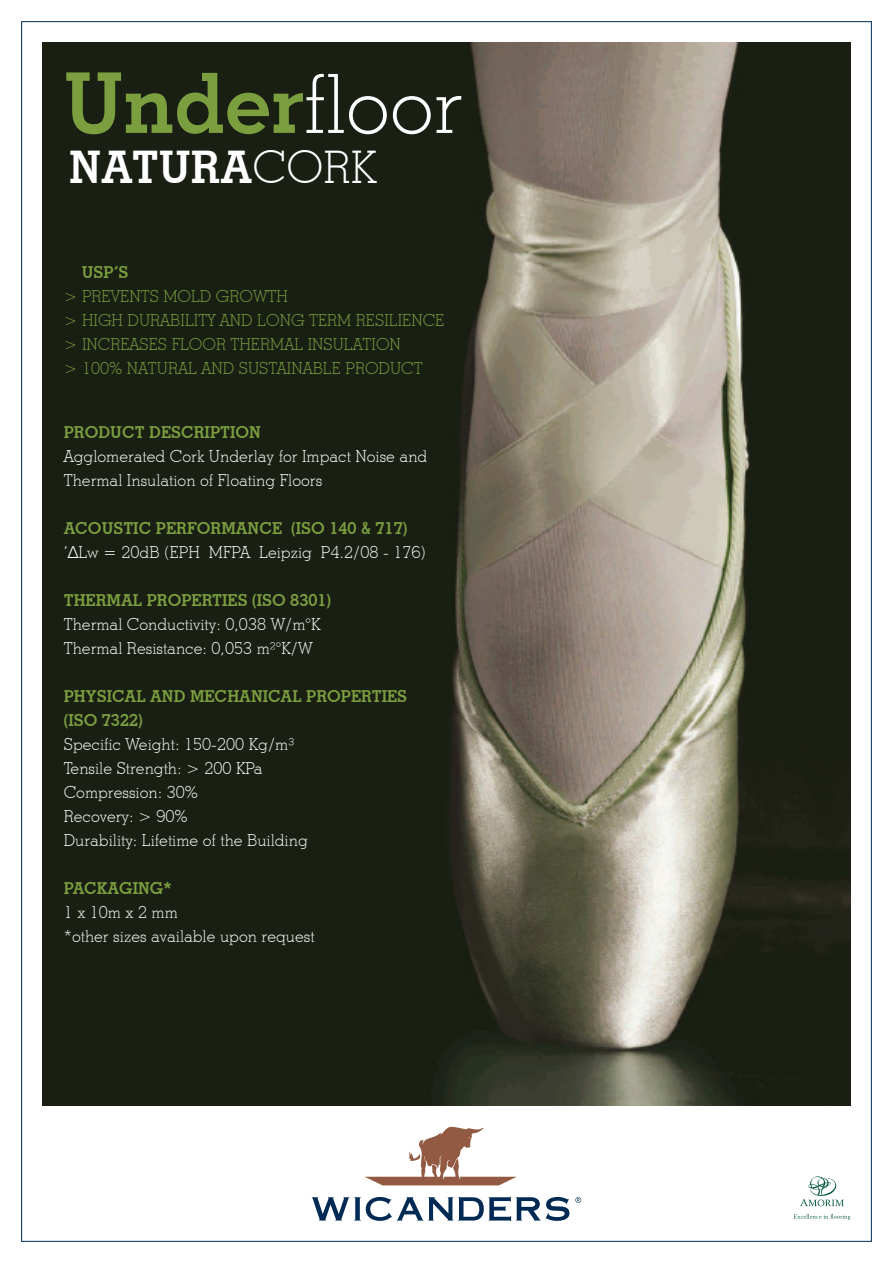
<style>
.page{position:relative;width:893px;height:1263px;background:#fff}
.page>*{position:absolute;margin:0;border:0;box-sizing:border-box;transform-origin:0 0}
.t1{font:700 84px "Stymie BT";color:#7b9e3f}
.t2{font:700 45px "Stymie BT";color:#fff}
.t3{font:300 16.5px/24px "Stymie BT";color:#fff}
.t4{font:700 16.5px "Stymie BT";color:#7b9e3f}
.t5{font:300 16.5px "Stymie BT";color:#7b9e3f}
.s1{font-weight:300;font-size:82.5px;color:#fff}
.s2{font-weight:300}
</style>
<div class="page">
<img style="left:43px;top:43px;width:807px;height:1063px">
<svg style="left:575px;top:1197px;width:6px;height:6px"></svg>
<svg style="left:364px;top:1127px;width:153px;height:58px"></svg>
<svg style="left:312px;top:1196px;width:257px;height:25px"></svg>
<svg style="left:800px;top:1176px;width:44px;height:30px"></svg>
<svg style="left:793px;top:1214px;width:57px;height:6px"></svg>
<p class="t1" style="left:64px;top:52px;width:400px">Under<span class="s1">floor</span></p>
<p class="t2" style="left:69px;top:140px;width:309px">NATURA<span class="s2">CORK</span></p>
<p class="t4" style="left:82px;top:262px;width:48px">USP’S</p>
<p class="t5" style="left:64px;top:286px;width:226px">&gt; PREVENTS MOLD GROWTH</p>
<p class="t5" style="left:64px;top:310px;width:382px">&gt; HIGH DURABILITY AND LONG TERM RESILIENCE</p>
<p class="t5" style="left:64px;top:334px;width:339px">&gt; INCREASES FLOOR THERMAL INSULATION</p>
<p class="t5" style="left:64px;top:358px;width:360px">&gt; 100% NATURAL AND SUSTAINABLE PRODUCT</p>
<p class="t4" style="left:64px;top:422px;width:199px">PRODUCT DESCRIPTION</p>
<p class="t3" style="left:64px;top:444px;width:365px">Agglomerated Cork Underlay for Impact Noise and<br>Thermal Insulation of Floating Floors</p>
<p class="t4" style="left:64px;top:518px;width:345px">ACOUSTIC PERFORMANCE (ISO 140 &amp; 717)</p>
<p class="t3" style="left:64px;top:540px;width:364px">‘∆Lw = 20dB (EPH MFPA Leipzig P4.2/08 - 176)</p>
<p class="t4" style="left:64px;top:590px;width:269px">THERMAL PROPERTIES (ISO 8301)</p>
<p class="t3" style="left:64px;top:612px;width:258px">Thermal Conductivity: 0,038 W/m°K</p>
<p class="t3" style="left:64px;top:636px;width:250px">Thermal Resistance: 0,053 m²°K/W</p>
<p class="t4" style="left:64px;top:686px;width:345px">PHYSICAL AND MECHANICAL PROPERTIES</p>
<p class="t4" style="left:64px;top:710px;width:80px">(ISO 7322)</p>
<p class="t3" style="left:64px;top:732px;width:232px">Specific Weight: 150-200 Kg/m³</p>
<p class="t3" style="left:64px;top:756px;width:200px">Tensile Strength: &gt; 200 KPa</p>
<p class="t3" style="left:64px;top:780px;width:136px">Compression: 30%</p>
<p class="t3" style="left:64px;top:804px;width:126px">Recovery: &gt; 90%</p>
<p class="t3" style="left:64px;top:828px;width:246px">Durability: Lifetime of the Building</p>
<p class="t4" style="left:64px;top:878px;width:109px">PACKAGING*</p>
<p class="t3" style="left:64px;top:900px;width:116px">1 x 10m x 2 mm</p>
<p class="t3" style="left:64px;top:924px;width:252px">*other sizes available upon request</p>
</div>
